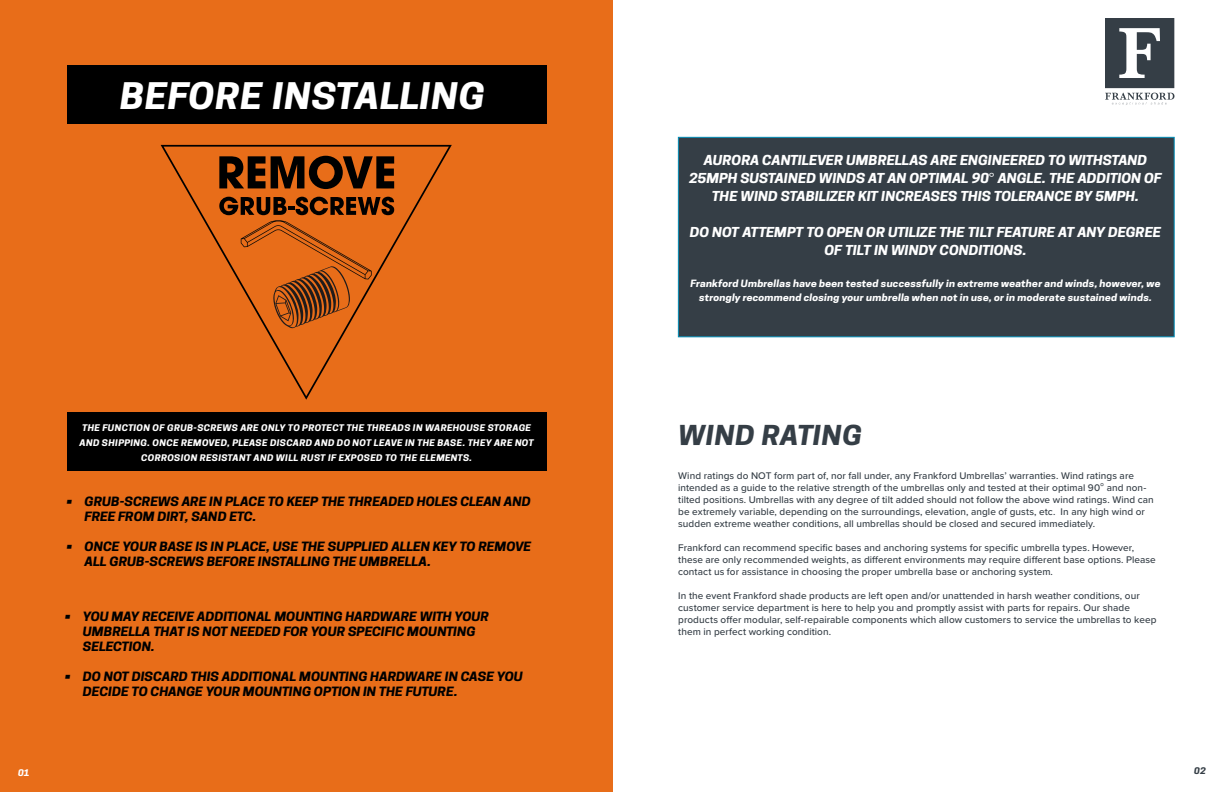
<style>
.page{position:relative;width:1224px;height:792px;background:#fff}
.page>*{position:absolute;margin:0;border:0;box-sizing:border-box;transform-origin:0 0}
.t1{font:italic 700 34.4px "Cooper Hewitt";letter-spacing:.015em;color:#fff;scale:1.13 1}
.t2{font:italic 700 25.8px "Cooper Hewitt";letter-spacing:.015em;color:#353e46;scale:1.13 1}
.t3{font:italic 700 12.9px/18px "Cooper Hewitt";letter-spacing:-.01em;color:#fff;text-align:center;scale:1.13 1}
.t4{font:italic 700 12px/15px "Cooper Hewitt";letter-spacing:-.01em;color:#000;scale:1.13 1}
.t5{font:500 10px/12px "Proxima Nova";letter-spacing:.005em;color:#353e46}
.t6{font:italic 700 9.5px/14px "Cooper Hewitt";letter-spacing:.01em;color:#fff;text-align:center;scale:1.13 1}
.t7{font:italic 700 8.6px/15px "Cooper Hewitt";letter-spacing:.025em;color:#fff;text-align:center;scale:1.13 1}
.t8{font:italic 700 8.6px "Cooper Hewitt";color:#353e46;scale:1.13 1}
.s1{font-weight:400;font-style:normal}
.s2{font-family:"Cooper Hewitt";font-weight:400}
</style>
<div class="page">
<div style="left:678px;top:137px;width:496px;height:200px;background:#353e46;border:1px solid #008cb6"></div>
<svg style="left:1105px;top:18px;width:69px;height:87px"></svg>
<div style="left:0;top:0;width:612px;height:792px;background:#e86d19"></div>
<div style="left:67px;top:65px;width:479px;height:59px;background:#000"></div>
<svg style="left:161px;top:145px;width:291px;height:255px"></svg>
<svg style="left:219px;top:156px;width:175px;height:33px"></svg>
<svg style="left:219px;top:197px;width:175px;height:131px"></svg>
<div style="left:67px;top:412px;width:479px;height:59px;background:#000"></div>
<p class="t1" style="left:120px;top:75px;width:324px">BEFORE INSTALLING</p>
<p class="t3" style="left:689px;top:152px;width:420px">AURORA CANTILEVER UMBRELLAS ARE ENGINEERED TO WITHSTAND<br>25MPH SUSTAINED WINDS AT AN OPTIMAL 90<span class="s1">°</span> ANGLE. THE ADDITION OF<br>THE WIND STABILIZER KIT INCREASES THIS TOLERANCE BY 5MPH.</p>
<p class="t3" style="left:690px;top:224px;width:419px">DO NOT ATTEMPT TO OPEN OR UTILIZE THE TILT FEATURE AT ANY DEGREE<br>OF TILT IN WINDY CONDITIONS.</p>
<p class="t6" style="left:690px;top:277px;width:418px">Frankford Umbrellas have been tested successfully in extreme weather and winds, however, we strongly recommend closing your umbrella when not in use, or in moderate sustained winds.</p>
<p class="t7" style="left:18px;top:765px;width:12px">01</p>
<p class="t7" style="left:80px;top:420px;width:404px">THE FUNCTION OF GRUB-SCREWS ARE ONLY TO PROTECT THE THREADS IN WAREHOUSE STORAGE<br>AND SHIPPING. ONCE REMOVED, PLEASE DISCARD AND DO NOT LEAVE IN THE BASE. THEY ARE NOT<br>CORROSION RESISTANT AND WILL RUST IF EXPOSED TO THE ELEMENTS.</p>
<p class="t2" style="left:678px;top:420px;width:164px">WIND RATING</p>
<p class="t5" style="left:678px;top:470px;width:477px">Wind ratings do NOT form part of, nor fall under, any Frankford Umbrellas’ warranties. Wind ratings are intended as a guide to the relative strength of the umbrellas only and tested at their optimal 90<span class="s2">°</span> and non&shy;tilted positions. Umbrellas with any degree of tilt added should not follow the above wind ratings. Wind can be extremely variable, depending on the surroundings, elevation, angle of gusts, etc. In any high wind or sudden extreme weather conditions, all umbrellas should be closed and secured immediately.</p>
<p class="t5" style="left:678px;top:542px;width:479px">Frankford can recommend specific bases and anchoring systems for specific umbrella types. However, these are only recommended weights, as different environments may require different base options. Please contact us for assistance in choosing the proper umbrella base or anchoring system.</p>
<p class="t5" style="left:678px;top:590px;width:480px">In the event Frankford shade products are left open and/or unattended in harsh weather conditions, our customer service department is here to help you and promptly assist with parts for repairs. Our shade products offer modular, self-repairable components which allow customers to service the umbrellas to keep them in perfect working condition.</p>
<p class="t4" style="left:85px;top:494px;width:396px;text-indent:-18px">• GRUB-SCREWS ARE IN PLACE TO KEEP THE THREADED HOLES CLEAN AND<br>FREE FROM DIRT, SAND ETC.</p>
<p class="t4" style="left:85px;top:539px;width:397px;text-indent:-18px">• ONCE YOUR BASE IS IN PLACE, USE THE SUPPLIED ALLEN KEY TO REMOVE<br>ALL GRUB-SCREWS BEFORE INSTALLING THE UMBRELLA.</p>
<p class="t4" style="left:83px;top:609px;width:361px;text-indent:-18px">• YOU MAY RECEIVE ADDITIONAL MOUNTING HARDWARE WITH YOUR<br>UMBRELLA THAT IS NOT NEEDED FOR YOUR SPECIFIC MOUNTING<br>SELECTION.</p>
<p class="t4" style="left:83px;top:669px;width:391px;text-indent:-18px">• DO NOT DISCARD THIS ADDITIONAL MOUNTING HARDWARE IN CASE YOU<br>DECIDE TO CHANGE YOUR MOUNTING OPTION IN THE FUTURE.</p>
<p class="t8" style="left:1194px;top:766px;width:12px">02</p>
</div>
